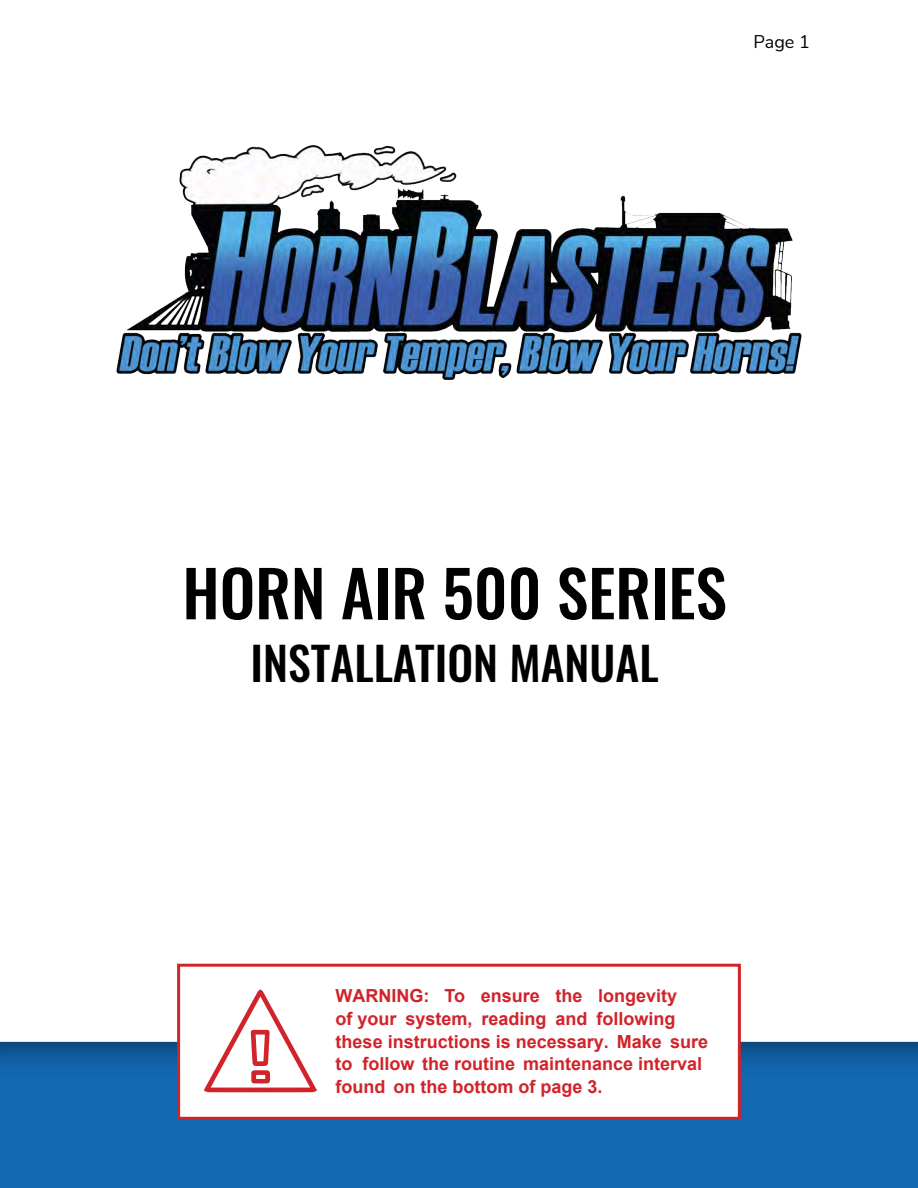
<style>
.page{position:relative;width:918px;height:1188px;background:#fff}
.page>*{position:absolute;margin:0;border:0;box-sizing:border-box;transform-origin:0 0}
.t1{font:500 63.45px "Oswald";color:#000}
.t2{font:500 45.9px "Oswald";color:#000}
.t3{font:700 18px/22.6px "Arial";color:#d1232a}
.t4{font:18px "Nunito";color:#000}
.s1{font-style:inherit}
</style>
<div class="page">
<div style="left:0;top:1039px;width:918px;height:149px;background:#231f20;opacity:.75"></div>
<img style="left:116px;top:145px;width:686px;height:235px">
<div style="left:177px;top:964px;width:564px;height:156px;background:#fff;border:3px solid #d1232a"></div>
<svg style="left:204px;top:990px;width:113px;height:102px"></svg>
<p class="t4" style="left:753px;top:29px;width:58px">Page 1</p>
<p class="t1" style="left:182px;top:537px;width:546px">HORN AIR 500 SERIES</p>
<p class="t2" style="left:251px;top:639px;width:410px">INSTALLATION MANUAL</p>
<p class="t3" style="left:336px;top:985px;width:374px">WARNING: To ensure the longevity<br>of your system, reading and following these instructions <span class="s1">is necessary</span>. Make sure to <span class="s1">follow the routine maintenance interval found on the bottom of page 3.</span></p>
</div>
